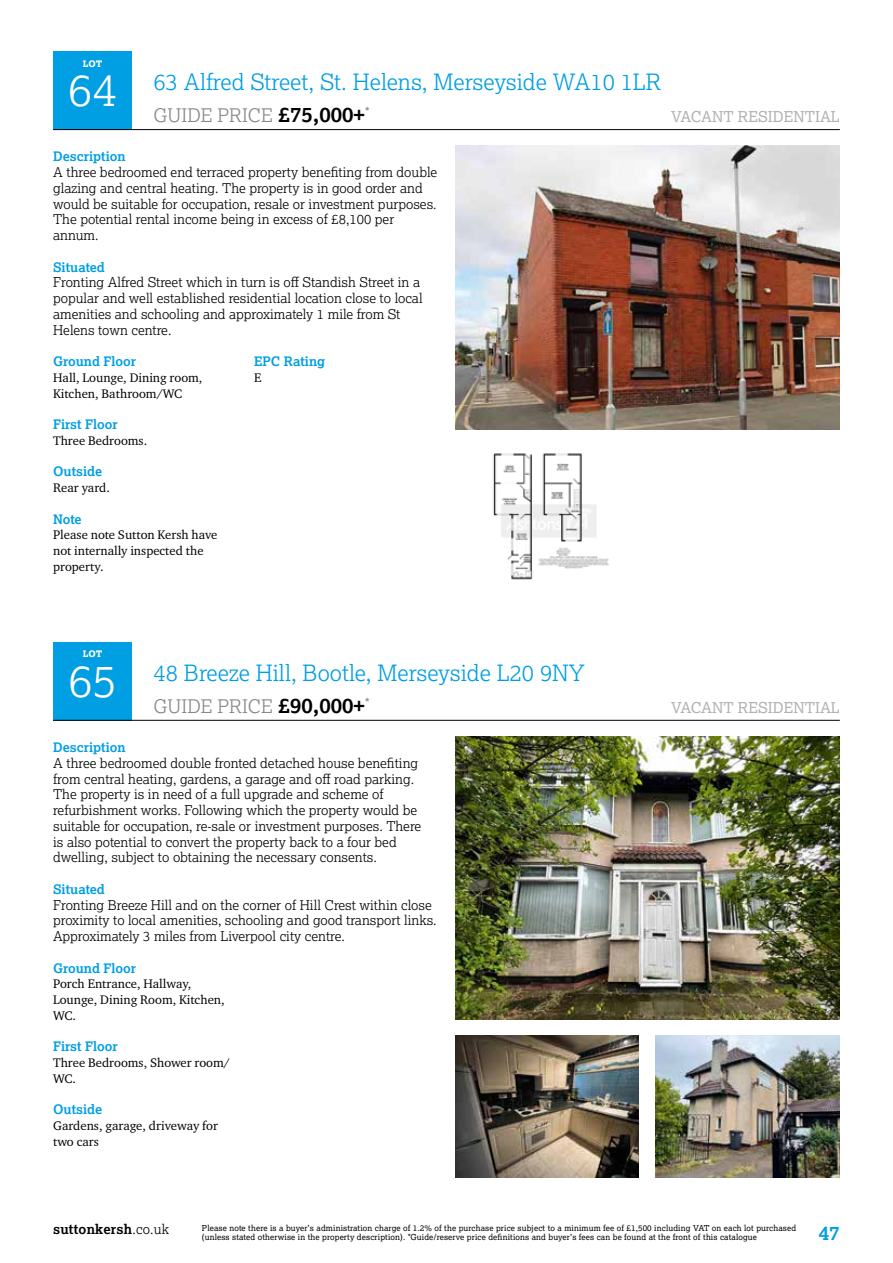
<style>
.page{position:relative;width:893px;height:1263px;background:#fff}
.page>*{position:absolute;margin:0;border:0;box-sizing:border-box;transform-origin:0 0}
.t1{font:300 45px "Lexia";color:#fff}
.t2{font:300 22.5px "Lexia";color:#009ee3}
.t3{font:700 19.5px "Lexia";color:#009ee3}
.t4{font:300 18.75px "Lexia";color:#868786}
.t5{font:15px "Lexia";color:#b1b2b3}
.t6{font:300 13.5px/15.8px "Lexia";color:#000}
.t7{font:700 13.5px "Lexia";letter-spacing:.015em;color:#000}
.t8{font:13.5px "Lexia";color:#868786}
.t9{font:700 13.2px "Lexia";color:#009ee3}
.t10{font:12.75px/15.8px "Charter ITC Pro";color:#000}
.t11{font:800 9px "Lexia";color:#fff}
.t12{font:8.25px/9.8px "Lexia";letter-spacing:.015em;color:#000}
.s1{font-weight:700;font-size:21px;color:#000}
.s2{font-weight:300}
</style>
<div class="page">
<div style="left:53px;top:51px;width:79px;height:79px;background:#009ee3"></div>
<div style="left:53px;top:642px;width:79px;height:78px;background:#009ee3"></div>
<hr style="left:53px;top:129px;width:787px;height:1px;background:#000">
<hr style="left:53px;top:720px;width:787px;height:1px;background:#000">
<img style="left:455px;top:1035px;width:184px;height:142px">
<img style="left:455px;top:736px;width:385px;height:284px">
<img style="left:493px;top:453px;width:116px;height:127px">
<img style="left:455px;top:146px;width:385px;height:283px">
<img style="left:656px;top:1035px;width:184px;height:142px">
<p class="t11" style="left:83px;top:58px;width:21px">LOT</p>
<h1 class="t1" style="left:68px;top:61px;width:51px">64</h1>
<h2 class="t2" style="left:154px;top:68px;width:509px">63 Alfred Street, St. Helens, Merseyside WA10 1LR</h2>
<h3 class="t4" style="left:154px;top:103px;width:213px">GUIDE PRICE <span class="s1">£75,000+</span></h3>
<p class="t5" style="left:671px;top:107px;width:170px">VACANT RESIDENTIAL</p>
<p class="t8" style="left:365px;top:104px;width:7px">*</p>
<p class="t9" style="left:53px;top:148px;width:74px">Description</p>
<p class="t6" style="left:53px;top:164px;width:385px">A three bedroomed end terraced property benefiting from double glazing and central heating. The property is in good order and would be suitable for occupation, resale or investment purposes.<br>The potential rental income being in excess of £8,100 per annum.</p>
<p class="t9" style="left:53px;top:258px;width:53px">Situated</p>
<p class="t6" style="left:53px;top:274px;width:371px">Fronting Alfred Street which in turn is off Standish Street in a popular and well established residential location close to local amenities and schooling and approximately 1 mile from St Helens town centre.</p>
<p class="t9" style="left:53px;top:353px;width:84px">Ground Floor</p>
<p class="t10" style="left:53px;top:369px;width:151px">Hall, Lounge, Dining room,<br>Kitchen, Bathroom/WC</p>
<p class="t9" style="left:53px;top:416px;width:66px">First Floor</p>
<p class="t10" style="left:53px;top:432px;width:96px">Three Bedrooms.</p>
<p class="t9" style="left:53px;top:463px;width:51px">Outside</p>
<p class="t10" style="left:53px;top:480px;width:58px">Rear yard.</p>
<p class="t9" style="left:53px;top:510px;width:30px">Note</p>
<p class="t10" style="left:53px;top:527px;width:166px">Please note Sutton Kersh have not internally inspected the property.</p>
<p class="t9" style="left:254px;top:353px;width:73px">EPC Rating</p>
<p class="t10" style="left:254px;top:369px;width:9px">E</p>
<p class="t11" style="left:83px;top:648px;width:21px">LOT</p>
<h1 class="t1" style="left:68px;top:652px;width:50px">65</h1>
<h2 class="t2" style="left:154px;top:659px;width:433px">48 Breeze Hill, Bootle, Merseyside L20 9NY</h2>
<h3 class="t4" style="left:154px;top:694px;width:213px">GUIDE PRICE <span class="s1">£90,000+</span></h3>
<p class="t5" style="left:671px;top:698px;width:170px">VACANT RESIDENTIAL</p>
<p class="t8" style="left:365px;top:695px;width:7px">*</p>
<p class="t9" style="left:53px;top:739px;width:74px">Description</p>
<p class="t6" style="left:53px;top:755px;width:370px">A three bedroomed double fronted detached house benefiting from central heating, gardens, a garage and off road parking.<br>The property is in need of a full upgrade and scheme of refurbishment works. Following which the property would be suitable for occupation, re-sale or investment purposes. There is also potential to convert the property back to a four bed dwelling, subject to obtaining the necessary consents.</p>
<p class="t9" style="left:53px;top:881px;width:53px">Situated</p>
<p class="t6" style="left:53px;top:896px;width:385px">Fronting Breeze Hill and on the corner of Hill Crest within close proximity to local amenities, schooling and good transport links.<br>Approximately 3 miles from Liverpool city centre.</p>
<p class="t9" style="left:53px;top:959px;width:84px">Ground Floor</p>
<p class="t10" style="left:53px;top:976px;width:173px">Porch Entrance, Hallway,<br>Lounge, Dining Room, Kitchen,<br>WC.</p>
<p class="t9" style="left:53px;top:1038px;width:66px">First Floor</p>
<p class="t10" style="left:53px;top:1054px;width:178px">Three Bedrooms, Shower room/<br>WC.</p>
<p class="t9" style="left:53px;top:1101px;width:51px">Outside</p>
<p class="t10" style="left:53px;top:1117px;width:166px">Gardens, garage, driveway for two cars</p>
<p class="t7" style="left:53px;top:1221px;width:118px">suttonkersh<span class="s2">.co.uk</span></p>
<h3 class="t3" style="left:819px;top:1220px;width:23px">47</h3>
<p class="t12" style="left:202px;top:1222px;width:596px">Please note there is a buyer’s administration charge of 1.2% of the purchase price subject to a minimum fee of £1,500 including VAT on each lot purchased (unless stated otherwise in the property description). *Guide/reserve price definitions and buyer’s fees can be found at the front of this catalogue</p>
</div>
